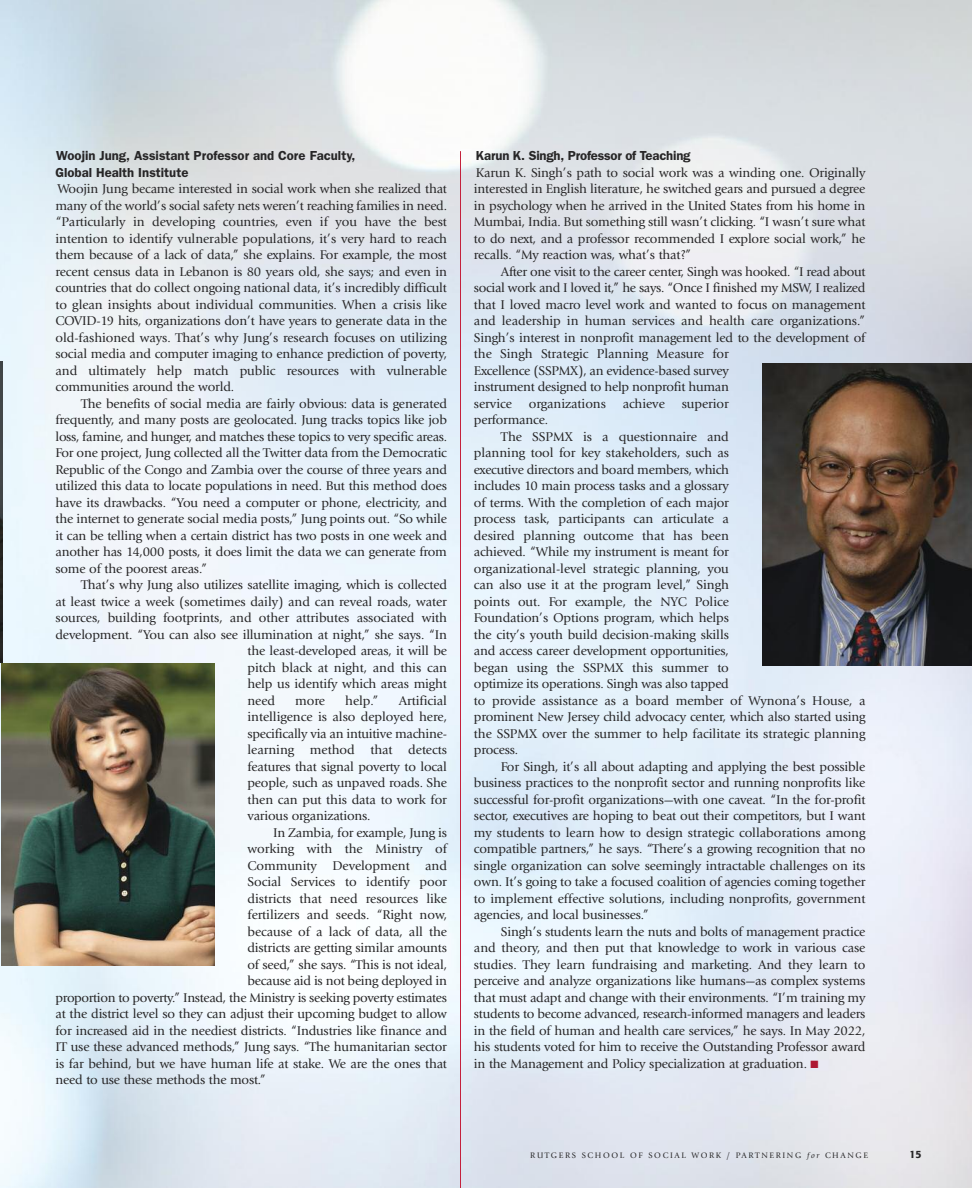
<style>
.page{position:relative;width:972px;height:1188px;background:#fff}
.page>*{position:absolute;margin:0;border:0;box-sizing:border-box;transform-origin:0 0}
.t1{font:13.2px/16.5px "Giovanni";letter-spacing:-.015em;color:#272627;text-align:justify}
.t2{font:600 13.2px/16.5px "Franklin Gothic";color:#272627}
.t3{font:500 10.5px "Formata BQ";color:#272627}
.t4{font:8.25px "Giovanni";letter-spacing:.2em;color:#272627}
.s1{color:#ae1833}
.s2{font-family:"Giovanni Itl"}
</style>
<div class="page">
<img style="left:0;top:0;width:972px;height:1188px">
<img style="left:0;top:362px;width:3px;height:301px">
<img style="left:2px;top:664px;width:212px;height:301px">
<img style="left:762px;top:364px;width:210px;height:301px">
<hr style="left:460px;top:151px;width:1px;height:1037px;background:#c4213c">
<p class="t2" style="left:55px;top:148px;width:301px">Woojin Jung, Assistant Professor and Core Faculty,<br>Global Health Institute</p>
<p class="t1" style="left:55px;top:182px;width:393px">Woojin Jung became interested in social work when she realized that many of the world’s social safety nets weren’t reaching families in need. “Particularly in developing countries, even if you have the best intention to identify vulnerable populations, it’s very hard to reach them because of a lack of data,” she explains. For example, the most recent census data in Lebanon is 80 years old, she says; and even in countries that do collect ongoing national data, it’s incredibly difficult to glean insights about individual communities. When a crisis like COVID-19 hits, organizations don’t have years to generate data in the old-fashioned ways. That’s why Jung’s research focuses on utilizing social media and computer imaging to enhance prediction of poverty, and ultimately help match public resources with vulnerable communities around the world.</p>
<p class="t1" style="left:56px;top:396px;width:393px;text-indent:25px">The benefits of social media are fairly obvious: data is generated frequently, and many posts are geolocated. Jung tracks topics like job loss, famine, and hunger, and matches these topics to very specific areas.<br>For one project, Jung collected all the Twitter data from the Democratic Republic of the Congo and Zambia over the course of three years and utilized this data to locate populations in need. But this method does have its drawbacks. “You need a computer or phone, electricity, and the internet to generate social media posts,” Jung points out. “So while it can be telling when a certain district has two posts in one week and another has 14,000 posts, it does limit the data we can generate from some of the poorest areas.”</p>
<p class="t1" style="left:81px;top:578px;width:368px">That’s why Jung also utilizes satellite imaging, which is collected</p>
<p class="t1" style="left:56px;top:594px;width:393px">at least twice a week (sometimes daily) and can reveal roads, water</p>
<p class="t1" style="left:56px;top:611px;width:393px">sources, building footprints, and other attributes associated with</p>
<p class="t1" style="left:56px;top:627px;width:393px">development. “You can also see illumination at night,” she says. “In</p>
<p class="t1" style="left:248px;top:644px;width:201px">the least-developed areas, it will be</p>
<p class="t1" style="left:248px;top:660px;width:201px">pitch black at night, and this can</p>
<p class="t1" style="left:248px;top:677px;width:201px">help us identify which areas might</p>
<p class="t1" style="left:248px;top:693px;width:29px">need</p>
<p class="t1" style="left:295px;top:693px;width:31px">more</p>
<p class="t1" style="left:345px;top:693px;width:35px">help.”</p>
<p class="t1" style="left:248px;top:693px;width:201px;text-indent:151px">Artificial intelligence is also deployed here, specifically via an intuitive machine&shy;learning method that detects features that signal poverty to local people, such as unpaved roads. She then can put this data to work for various organizations.</p>
<p class="t1" style="left:273px;top:825px;width:176px">In Zambia, for example, Jung is</p>
<p class="t1" style="left:248px;top:842px;width:201px">working with the Ministry of</p>
<p class="t1" style="left:248px;top:858px;width:201px">Community Development and</p>
<p class="t1" style="left:248px;top:875px;width:201px">Social Services to identify poor</p>
<p class="t1" style="left:248px;top:891px;width:201px">districts that need resources like</p>
<p class="t1" style="left:248px;top:908px;width:201px">fertilizers and seeds. “Right now,</p>
<p class="t1" style="left:248px;top:924px;width:201px">because of a lack of data, all the</p>
<p class="t1" style="left:248px;top:941px;width:201px">districts are getting similar amounts</p>
<p class="t1" style="left:248px;top:957px;width:201px">of seed,” she says. “This is not ideal,</p>
<p class="t1" style="left:248px;top:974px;width:201px">because aid is not being deployed in</p>
<p class="t1" style="left:56px;top:990px;width:393px">proportion to poverty.” Instead, the Ministry is seeking poverty estimates</p>
<p class="t1" style="left:55px;top:1007px;width:393px">at the district level so they can adjust their upcoming budget to allow</p>
<p class="t1" style="left:55px;top:1023px;width:393px">for increased aid in the neediest districts. “Industries like finance and</p>
<p class="t1" style="left:55px;top:1040px;width:393px">IT use these advanced methods,” Jung says. “The humanitarian sector</p>
<p class="t1" style="left:55px;top:1056px;width:393px">is far behind, but we have human life at stake. We are the ones that</p>
<p class="t1" style="left:55px;top:1073px;width:212px">need to use these methods the most.”</p>
<p class="t2" style="left:476px;top:148px;width:216px">Karun K. Singh, Professor of Teaching</p>
<p class="t1" style="left:474px;top:165px;width:393px">Karun K. Singh’s path to social work was a winding one. Originally interested in English literature, he switched gears and pursued a degree in psychology when he arrived in the United States from his home in Mumbai, India. But something still wasn’t clicking. “I wasn’t sure what to do next, and a professor recommended I explore social work,” he recalls. “My reaction was, what’s that?”</p>
<p class="t1" style="left:474px;top:264px;width:393px;text-align:left;text-indent:27px">After one visit to the career center, Singh was hooked. “I read about social work and I loved it,” he says. “Once I finished my MSW, I realized that I loved macro level work and wanted to focus on management and leadership in human services and health care organizations.” Singh’s interest in nonprofit management led to the development of the Singh Strategic Planning Measure for<br>Excellence (SSPMX), an evidence-based survey<br>instrument designed to help nonprofit human<br>service</p>
<p class="t1" style="left:529px;top:396px;width:79px">organizations</p>
<p class="t1" style="left:623px;top:396px;width:44px">achieve</p>
<p class="t1" style="left:682px;top:396px;width:49px">superior</p>
<p class="t1" style="left:474px;top:413px;width:76px">performance.</p>
<p class="t1" style="left:501px;top:429px;width:229px">The SSPMX is a questionnaire and</p>
<p class="t1" style="left:474px;top:446px;width:257px">planning tool for key stakeholders, such as</p>
<p class="t1" style="left:474px;top:462px;width:256px">executive directors and board members, which</p>
<p class="t1" style="left:474px;top:479px;width:257px">includes 10 main process tasks and a glossary</p>
<p class="t1" style="left:474px;top:495px;width:257px">of terms. With the completion of each major</p>
<p class="t1" style="left:474px;top:512px;width:257px">process task, participants can articulate a</p>
<p class="t1" style="left:474px;top:528px;width:256px">desired planning outcome that has been</p>
<p class="t1" style="left:474px;top:545px;width:257px">achieved. “While my instrument is meant for</p>
<p class="t1" style="left:474px;top:561px;width:256px">organizational-level strategic planning, you</p>
<p class="t1" style="left:474px;top:578px;width:256px">can also use it at the program level,” Singh</p>
<p class="t1" style="left:474px;top:594px;width:256px">points out. For example, the NYC Police</p>
<p class="t1" style="left:474px;top:611px;width:257px">Foundation’s Options program, which helps</p>
<p class="t1" style="left:474px;top:627px;width:257px">the city’s youth build decision-making skills</p>
<p class="t1" style="left:474px;top:644px;width:257px">and access career development opportunities,</p>
<p class="t1" style="left:474px;top:660px;width:256px">began using the SSPMX this summer to</p>
<p class="t1" style="left:474px;top:677px;width:256px">optimize its operations. Singh was also tapped</p>
<p class="t1" style="left:474px;top:693px;width:393px">to provide assistance as a board member of Wynona’s House, a</p>
<p class="t1" style="left:474px;top:710px;width:393px">prominent New Jersey child advocacy center, which also started using</p>
<p class="t1" style="left:474px;top:726px;width:393px">the SSPMX over the summer to help facilitate its strategic planning</p>
<p class="t1" style="left:474px;top:743px;width:46px">process.</p>
<p class="t1" style="left:501px;top:759px;width:366px">For Singh, it’s all about adapting and applying the best possible</p>
<p class="t1" style="left:474px;top:776px;width:393px">business practices to the nonprofit sector and running nonprofits like</p>
<p class="t1" style="left:474px;top:792px;width:393px">successful for-profit organizations—with one caveat. “In the for-profit</p>
<p class="t1" style="left:474px;top:809px;width:393px">sector, executives are hoping to beat out their competitors, but I want</p>
<p class="t1" style="left:474px;top:825px;width:393px">my students to learn how to design strategic collaborations among</p>
<p class="t1" style="left:474px;top:842px;width:393px">compatible partners,” he says. “There’s a growing recognition that no</p>
<p class="t1" style="left:474px;top:858px;width:393px">single organization can solve seemingly intractable challenges on its</p>
<p class="t1" style="left:474px;top:875px;width:393px">own. It’s going to take a focused coalition of agencies coming together</p>
<p class="t1" style="left:474px;top:891px;width:393px">to implement effective solutions, including nonprofits, government</p>
<p class="t1" style="left:474px;top:908px;width:177px">agencies, and local businesses.”</p>
<p class="t1" style="left:501px;top:924px;width:366px">Singh’s students learn the nuts and bolts of management practice</p>
<p class="t1" style="left:474px;top:941px;width:393px">and theory, and then put that knowledge to work in various case</p>
<p class="t1" style="left:474px;top:957px;width:393px">studies. They learn fundraising and marketing. And they learn to</p>
<p class="t1" style="left:474px;top:974px;width:393px">perceive and analyze organizations like humans—as complex systems</p>
<p class="t1" style="left:474px;top:990px;width:393px">that must adapt and change with their environments. “I’m training my</p>
<p class="t1" style="left:474px;top:1007px;width:393px">students to become advanced, research-informed managers and leaders</p>
<p class="t1" style="left:474px;top:1023px;width:393px">in the field of human and health care services,” he says. In May 2022,</p>
<p class="t1" style="left:474px;top:1040px;width:393px">his students voted for him to receive the Outstanding Professor award</p>
<p class="t1" style="left:474px;top:1056px;width:346px">in the Management and Policy specialization at graduation. <span class="s1">■</span></p>
<p class="t4" style="left:530px;top:1152px;width:339px">RUTGERS SCHOOL OF SOCIAL WORK / PARTNERING <span class="s2">for</span> CHANGE</p>
<p class="t3" style="left:910px;top:1150px;width:14px">15</p>
</div>
